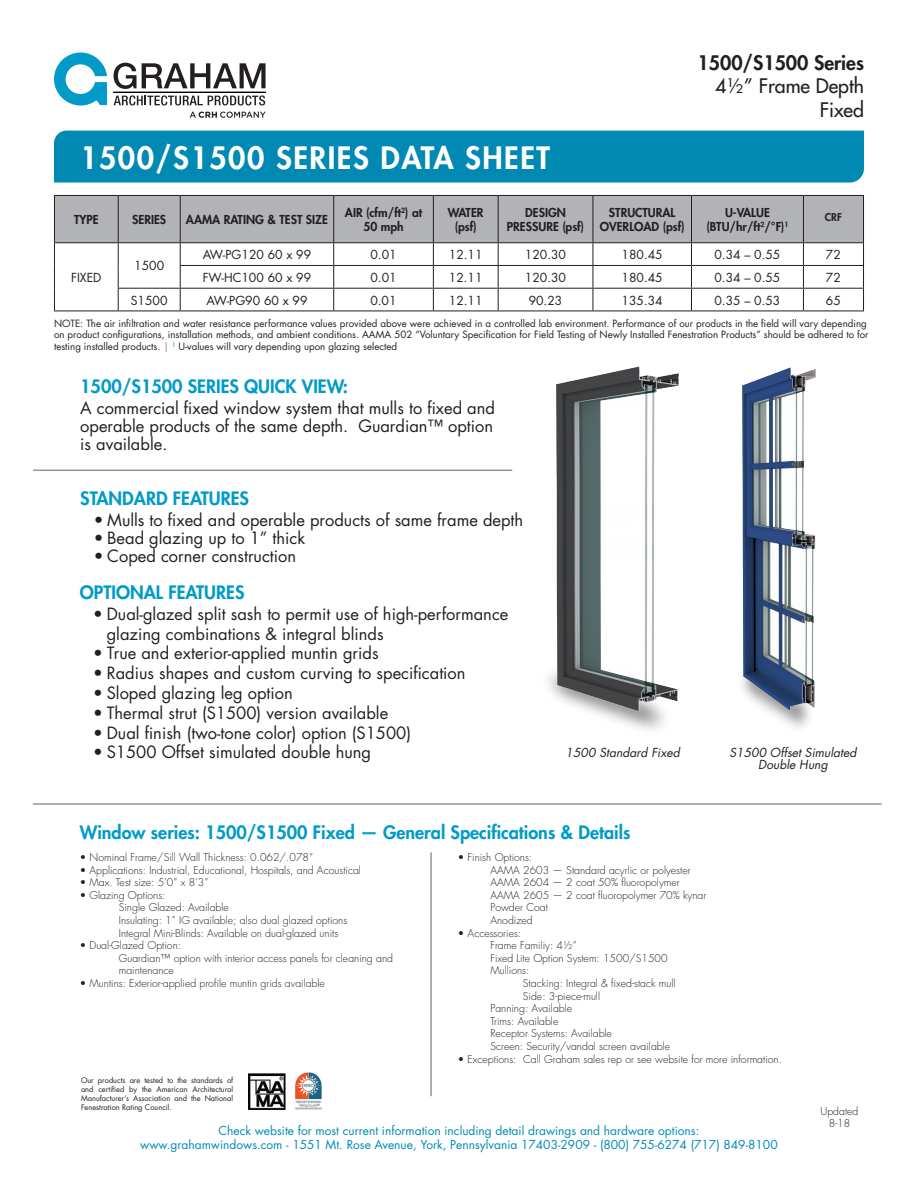
<style>
.page{position:relative;width:918px;height:1188px;background:#fff}
.page>*{position:absolute;margin:0;border:0;box-sizing:border-box;transform-origin:0 0}
.t1{font:800 30px "Futura Std";letter-spacing:.05em;color:#fff}
.t2{font:500 19.5px/23.4px "Futura Std";color:#231f20;text-align:right}
.t3{font:800 18px "Futura Std";color:#009bc8}
.t4{font:16.5px/18px "Futura Std";color:#231f20;text-align:justify}
.t5{font:12.15px "Futura Std";color:#231f20}
.t6{font:italic 12.15px/12.1px "Futura Std";color:#231f20;text-align:center}
.t7{font:12px/14.4px "Futura Std";color:#008ab3;text-align:center}
.t8{font:800 12px/14.4px "Futura Std";color:#231f20;text-align:center}
.t9{font:300 10.5px/12.6px "Futura Std";color:#231f20}
.t10{font:800 10.5px "Futura Std";color:#231f20}
.t11{font:9.75px/11.7px "Futura Std";color:#231f20}
.t12{font:7.5px/9px "Futura Std";color:#231f20;text-align:justify}
.s1{font-weight:800}
.s2{font-weight:400}
.s3{color:#888483}
.s4{color:#008ab3}
</style>
<div class="page">
<div style="left:54px;top:131px;width:810px;height:52px;background:#008ab3"></div>
<img style="left:248px;top:1073px;width:74px;height:37px">
<svg style="left:54px;top:53px;width:53px;height:53px"></svg>
<svg style="left:114px;top:63px;width:152px;height:26px"></svg>
<svg style="left:114px;top:95px;width:151px;height:11px"></svg>
<hr style="left:114px;top:92px;width:152px;height:1px;background:#000">
<svg style="left:190px;top:112px;width:76px;height:6px"></svg>
<hr style="left:54px;top:310px;width:64px;height:1px;background:#231f20">
<hr style="left:118px;top:310px;width:62px;height:1px;background:#231f20">
<hr style="left:180px;top:310px;width:154px;height:1px;background:#231f20">
<hr style="left:334px;top:310px;width:99px;height:1px;background:#231f20">
<hr style="left:433px;top:310px;width:65px;height:1px;background:#231f20">
<hr style="left:498px;top:310px;width:95px;height:1px;background:#231f20">
<hr style="left:593px;top:310px;width:98px;height:1px;background:#231f20">
<hr style="left:691px;top:310px;width:112px;height:1px;background:#231f20">
<hr style="left:803px;top:310px;width:61px;height:1px;background:#231f20">
<svg style="left:54px;top:195px;width:810px;height:115px"></svg>
<hr style="left:33px;top:470px;width:479px;height:1px;background:#939598">
<hr style="left:33px;top:803px;width:849px;height:2px;background:#939598">
<hr style="left:430px;top:852px;width:2px;height:244px;background:#939598">
<img style="left:743px;top:368px;width:73px;height:343px">
<img style="left:554px;top:366px;width:125px;height:347px">
<h1 class="t1" style="left:80px;top:139px;width:471px">1500/S1500 SERIES DATA SHEET</h1>
<h2 class="t2" style="left:698px;top:51px;width:168px"><span class="s1">1500/S1500 Series<br></span>4<span class="s2">½</span>” Frame Depth<br>Fixed</h2>
<p class="t8" style="left:74px;top:212px;width:26px">TYPE</p>
<p class="t8" style="left:132px;top:212px;width:36px">SERIES</p>
<p class="t8" style="left:186px;top:212px;width:144px">AAMA RATING &amp; TEST SIZE</p>
<p class="t8" style="left:345px;top:205px;width:79px">AIR (cfm/ft<sup>2</sup>) at<br>50 mph</p>
<p class="t8" style="left:448px;top:205px;width:37px">WATER (psf)</p>
<p class="t8" style="left:507px;top:205px;width:79px">DESIGN<br>PRESSURE (psf)</p>
<p class="t8" style="left:600px;top:205px;width:86px">STRUCTURAL<br>OVERLOAD (psf)</p>
<p class="t8" style="left:706px;top:205px;width:84px">U-VALUE (BTU/hr/ft<sup>2</sup>/°F)<sup>1</sup></p>
<p class="t10" style="left:825px;top:210px;width:19px">CRF</p>
<p class="t5" style="left:71px;top:270px;width:32px">FIXED</p>
<p class="t5" style="left:203px;top:247px;width:110px">AW-PG120 60 x 99</p>
<p class="t5" style="left:370px;top:247px;width:28px">0.01</p>
<p class="t5" style="left:449px;top:247px;width:35px">12.11</p>
<p class="t5" style="left:525px;top:247px;width:43px">120.30</p>
<p class="t5" style="left:622px;top:247px;width:43px">180.45</p>
<p class="t5" style="left:714px;top:247px;width:67px">0.34 – 0.55</p>
<p class="t5" style="left:826px;top:247px;width:16px">72</p>
<p class="t5" style="left:203px;top:270px;width:110px">FW-HC100 60 x 99</p>
<p class="t5" style="left:370px;top:270px;width:28px">0.01</p>
<p class="t5" style="left:449px;top:270px;width:35px">12.11</p>
<p class="t5" style="left:525px;top:270px;width:43px">120.30</p>
<p class="t5" style="left:622px;top:270px;width:43px">180.45</p>
<p class="t5" style="left:714px;top:270px;width:67px">0.34 – 0.55</p>
<p class="t5" style="left:826px;top:270px;width:16px">72</p>
<p class="t5" style="left:134px;top:258px;width:31px">1500</p>
<p class="t5" style="left:131px;top:292px;width:38px">S1500</p>
<p class="t5" style="left:206px;top:292px;width:103px">AW-PG90 60 x 99</p>
<p class="t5" style="left:370px;top:292px;width:28px">0.01</p>
<p class="t5" style="left:449px;top:292px;width:35px">12.11</p>
<p class="t5" style="left:529px;top:292px;width:35px">90.23</p>
<p class="t5" style="left:622px;top:292px;width:43px">135.34</p>
<p class="t5" style="left:714px;top:292px;width:67px">0.35 – 0.53</p>
<p class="t5" style="left:826px;top:292px;width:16px">65</p>
<p class="t11" style="left:54px;top:317px;width:816px">NOTE: The air infiltration and water resistance performance values provided above were achieved in a controlled lab environment. Performance of our products in the field will vary depending on product configurations, installation methods, and ambient conditions. AAMA 502 “Voluntary Specification for Field Testing of Newly Installed Fenestration Products” should be adhered to for</p>
<p class="t11" style="left:54px;top:340px;width:345px">testing installed products. <span class="s3">|</span> <span class="s4">¹</span> U-values will vary depending upon glazing selected</p>
<h3 class="t3" style="left:80px;top:375px;width:269px">1500/S1500 SERIES QUICK VIEW:</h3>
<h3 class="t4" style="left:80px;top:399px;width:416px">A commercial fixed window system that mulls to fixed and operable products of the same depth. Guardian™ option is available.</h3>
<h3 class="t3" style="left:80px;top:487px;width:170px">STANDARD FEATURES</h3>
<h3 class="t4" style="left:94px;top:512px;width:431px">• Mulls to fixed and operable products of same frame depth</h3>
<h3 class="t4" style="left:94px;top:530px;width:213px">• Bead glazing up to 1” thick</h3>
<h3 class="t4" style="left:94px;top:548px;width:204px">• Coped corner construction</h3>
<h3 class="t3" style="left:80px;top:581px;width:166px">OPTIONAL FEATURES</h3>
<h3 class="t4" style="left:107px;top:604px;width:403px;line-height:19.8px;text-indent:-13px">• Dual-glazed split sash to permit use of high-performance glazing combinations &amp; integral blinds</h3>
<h3 class="t4" style="left:93px;top:645px;width:287px">• True and exterior-applied muntin grids</h3>
<h3 class="t4" style="left:93px;top:664px;width:374px">• Radius shapes and custom curving to specification</h3>
<h3 class="t4" style="left:93px;top:684px;width:201px">• Sloped glazing leg option</h3>
<h3 class="t4" style="left:93px;top:704px;width:297px">• Thermal strut (S1500) version available</h3>
<h3 class="t4" style="left:93px;top:724px;width:319px">• Dual finish (two-tone color) option (S1500)</h3>
<h3 class="t4" style="left:93px;top:744px;width:279px">• S1500 Offset simulated double hung</h3>
<p class="t6" style="left:566px;top:746px;width:116px">1500 Standard Fixed</p>
<p class="t6" style="left:729px;top:746px;width:129px">S1500 Offset Simulated<br>Double Hung</p>
<h3 class="t3" style="left:80px;top:821px;width:552px">Window series: 1500/S1500 Fixed — General Specifications &amp; Details</h3>
<p class="t9" style="left:80px;top:851px;width:235px">• Nominal Frame/Sill Wall Thickness: 0.062/.078”</p>
<p class="t9" style="left:80px;top:864px;width:283px">• Applications: Industrial, Educational, Hospitals, and Acoustical</p>
<p class="t9" style="left:80px;top:876px;width:130px">• Max. Test size: 5’0” x 8’3”</p>
<p class="t9" style="left:119px;top:889px;width:230px;text-indent:-39px">• Glazing Options:<br>Single Glazed: Available<br>Insulating: 1” IG available; also dual glazed options Integral Mini-Blinds: Available on dual-glazed units</p>
<p class="t9" style="left:119px;top:939px;width:276px;text-indent:-39px">• Dual-Glazed Option:<br>Guardian™ option with interior access panels for cleaning and maintenance</p>
<p class="t9" style="left:80px;top:977px;width:247px">• Muntins: Exterior-applied profile muntin grids available</p>
<p class="t9" style="left:490px;top:851px;width:217px;text-indent:-33px">• Finish Options:<br>AAMA 2603 — Standard acyrlic or polyester<br>AAMA 2604 — 2 coat 50% fluoropolymer<br>AAMA 2605 — 2 coat fluoropolymer 70% kynar<br>Powder Coat<br>Anodized</p>
<p class="t9" style="left:490px;top:927px;width:179px;text-indent:-33px">• Accessories:<br>Frame Familiy: 4½”<br>Fixed Lite Option System: 1500/S1500<br>Mullions:</p>
<p class="t9" style="left:523px;top:977px;width:154px">Stacking: Integral &amp; fixed-stack mull</p>
<p class="t9" style="left:523px;top:990px;width:79px">Side: 3-piece-mull</p>
<p class="t9" style="left:490px;top:1002px;width:83px">Panning: Available</p>
<p class="t9" style="left:490px;top:1015px;width:70px">Trims: Available</p>
<p class="t9" style="left:490px;top:1028px;width:123px">Receptor Systems: Available</p>
<p class="t9" style="left:490px;top:1040px;width:181px">Screen: Security/vandal screen available</p>
<p class="t9" style="left:458px;top:1053px;width:326px">• Exceptions: Call Graham sales rep or see website for more information.</p>
<p class="t12" style="left:81px;top:1076px;width:154px">Our products are tested to the standards of and certified by the American Architectural Manufacturer’s Association and the National Fenestration Rating Council.</p>
<p class="t7" style="left:140px;top:1123px;width:639px">Check website for most current information including detail drawings and hardware options:<br>www.grahamwindows.com - 1551 Mt. Rose Avenue, York, Pennsylvania 17403-2909 - (800) 755-6274 (717) 849-8100</p>
<p class="t9" style="left:820px;top:1105px;width:39px;text-align:center">Updated<br>8-18</p>
</div>
